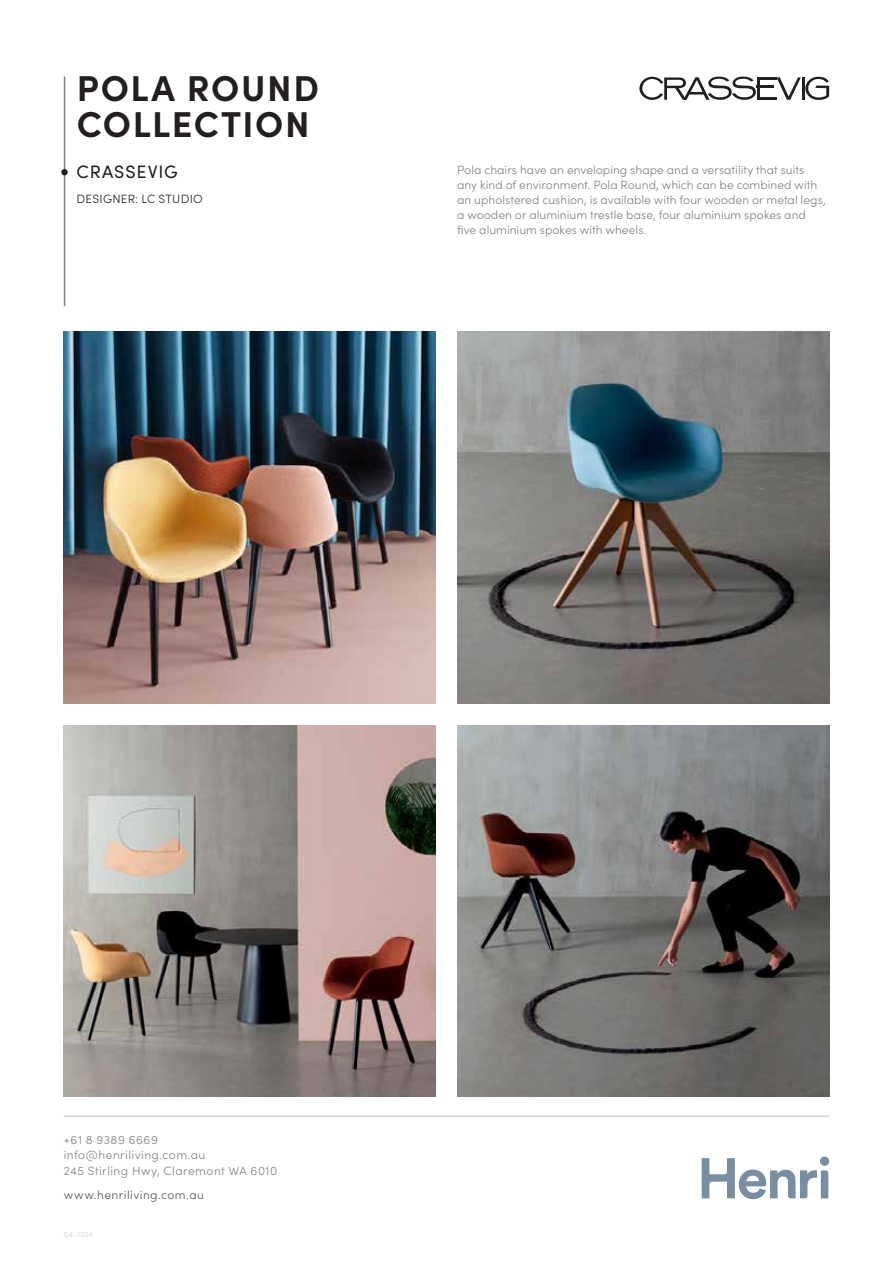
<style>
.page{position:relative;width:893px;height:1263px;background:#fff}
.page>*{position:absolute;margin:0;border:0;box-sizing:border-box;transform-origin:0 0}
.t1{font:700 36px/36px "Sofia Pro";letter-spacing:.045em;color:#231f20}
.t2{font:18px "Sofia Pro";letter-spacing:.05em;color:#231f20}
.t3{font:700 16.5px "Avenir Next LT Pro";color:#000}
.t4{font:300 12px/15px "Sofia Pro";letter-spacing:.005em;color:#808285}
.t5{font:300 12px/15.8px "Sofia Pro";letter-spacing:.04em;color:#808285}
.t6{font:300 12px "Sofia Pro";letter-spacing:.04em;color:#57585a}
.t7{font:300 12px "Sofia Pro";letter-spacing:.025em;color:#231f20}
.t8{font:300 7.5px "Sofia Pro";letter-spacing:.015em;color:#d1d2d4}
</style>
<div class="page">
<img style="left:64px;top:332px;width:372px;height:372px">
<img style="left:457px;top:332px;width:372px;height:372px">
<img style="left:64px;top:725px;width:372px;height:372px">
<img style="left:457px;top:725px;width:372px;height:372px">
<hr style="left:64px;top:1115px;width:765px;height:2px;background:#d1d2d4">
<svg style="left:702px;top:1158px;width:126px;height:41px"></svg>
<div style="left:820px;top:1156px;width:9px;height:10px;background:#798ea0;border-radius:50%"></div>
<svg style="left:639px;top:77px;width:118px;height:23px"></svg>
<hr style="left:757px;top:77px;width:3px;height:23px;background:#231f20">
<hr style="left:757px;top:97px;width:19px;height:3px;background:#231f20">
<hr style="left:757px;top:85px;width:17px;height:3px;background:#231f20">
<hr style="left:757px;top:77px;width:19px;height:3px;background:#231f20">
<svg style="left:777px;top:77px;width:52px;height:23px"></svg>
<hr style="left:64px;top:77px;width:1px;height:229px;background:#808285">
<div style="left:61px;top:169px;width:7px;height:6px;background:#231f20;border-radius:50%"></div>
<h1 class="t1" style="left:77px;top:68px;width:244px">POLA ROUND<br>COLLECTION</h1>
<h3 class="t3" style="left:64px;top:85px;width:160px">Designer: LC Studio</h3>
<h2 class="t2" style="left:77px;top:159px;width:103px">CRASSEVIG</h2>
<p class="t7" style="left:77px;top:190px;width:128px">DESIGNER: LC STUDIO</p>
<p class="t4" style="left:457px;top:162px;width:370px">Pola chairs have an enveloping shape and a versatility that suits any kind of environment. Pola Round, which can be combined with an upholstered cushion, is available with four wooden or metal legs, a wooden or aluminium trestle base, four aluminium spokes and five aluminium spokes with wheels.</p>
<p class="t5" style="left:64px;top:1131px;width:215px">+61 8 9389 6669 info@henriliving.com.au<br>245 Stirling Hwy, Claremont WA 6010</p>
<p class="t6" style="left:64px;top:1186px;width:142px">www.henriliving.com.au</p>
<p class="t8" style="left:64px;top:1229px;width:31px">04-2024</p>
</div>
